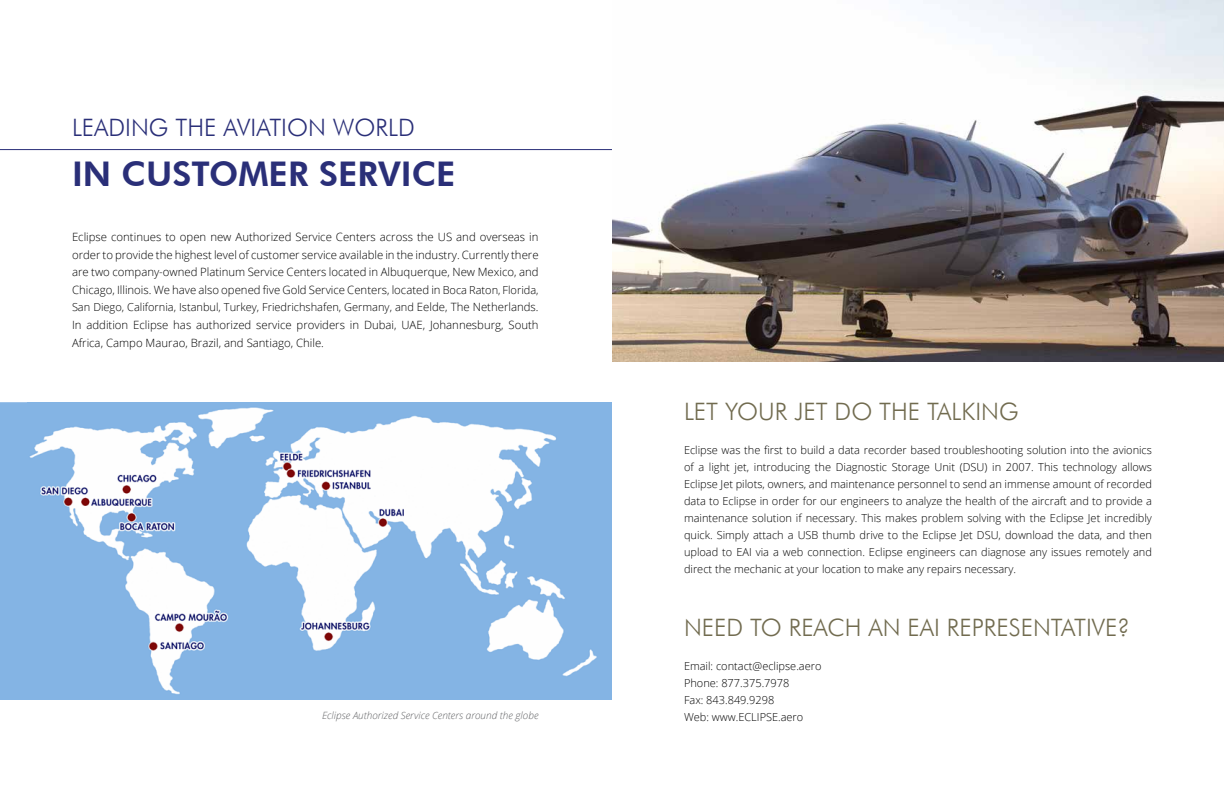
<style>
.page{position:relative;width:1224px;height:792px;background:#fff}
.page>*{position:absolute;margin:0;border:0;box-sizing:border-box;transform-origin:0 0}
.t1{font:800 34px "Futura BT";color:#2a2f78}
.t2{font:300 24px "Futura BT";color:#716b4f}
.t3{font:300 24px "Futura BT";color:#2a2f78}
.t4{font:300 11.4px/17.6px "Open Sans";color:#000;text-align:justify}
.t5{font:300 11px/17px "Open Sans";color:#000;text-align:justify}
.t6{font:italic 300 10px "Open Sans";color:#636466}
.s1{font-size:11px}
.s2{font-size:11.4px}
</style>
<div class="page">
<hr style="left:0;top:149px;width:612px;height:1px;background:#2a2f78">
<svg style="left:0;top:402px;width:612px;height:298px"></svg>
<img style="left:612px;top:0;width:612px;height:361px">
<h2 class="t3" style="left:72px;top:113px;width:344px">LEADING THE AVIATION WORLD</h2>
<h1 class="t1" style="left:72px;top:154px;width:385px">IN CUSTOMER SERVICE</h1>
<p class="t4" style="left:72px;top:228px;width:468px">Eclipse continues to open new Authorized Service Centers across the US and overseas in order to provide the highest level of customer service available in the industry. Currently there are two company-owned Platinum Service Centers located in Albuquerque, New Mexico, and Chicago, Illinois. We have also opened five Gold Service Centers, located in <span class="s1">Boca Raton, Florida,</span></p>
<p class="t5" style="left:72px;top:299px;width:468px">San Diego, California, Istanbul, Turkey, Friedrichshafen, Germany, and <span class="s2">Eelde, The Netherlands.</span></p>
<p class="t4" style="left:72px;top:316px;width:468px">In addition Eclipse has authorized service providers in Dubai, UAE, Johannesburg, South<br>Africa, Campo Maurao, Brazil, and Santiago, Chile.</p>
<p class="t6" style="left:322px;top:709px;width:218px">Eclipse Authorized Service Centers around the globe</p>
<h2 class="t2" style="left:684px;top:397px;width:336px">LET YOUR JET DO THE TALKING</h2>
<p class="t5" style="left:684px;top:441px;width:470px">Eclipse was the first to build a data recorder based troubleshooting solution into the avionics of a light jet, introducing the Diagnostic Storage Unit (DSU) in 2007. This technology allows Eclipse Jet pilots, owners, and maintenance personnel to send an immense amount of recorded data to Eclipse in order for our engineers to analyze the health of the aircraft and to provide a maintenance solution if necessary. This makes problem solving with the Eclipse Jet incredibly quick. Simply attach a USB thumb drive to the Eclipse Jet DSU, download the data, and then upload to EAI via a web connection. Eclipse engineers can diagnose any issues remotely and direct the mechanic at your location to make any repairs necessary.</p>
<h2 class="t2" style="left:684px;top:613px;width:447px">NEED TO REACH AN EAI REPRESENTATIVE?</h2>
<p class="t5" style="left:684px;top:657px;width:139px;text-align:left">Email: contact@eclipse.aero<br>Phone: 877.375.7978<br>Fax: 843.849.9298<br>Web: www.ECLIPSE.aero</p>
</div>
